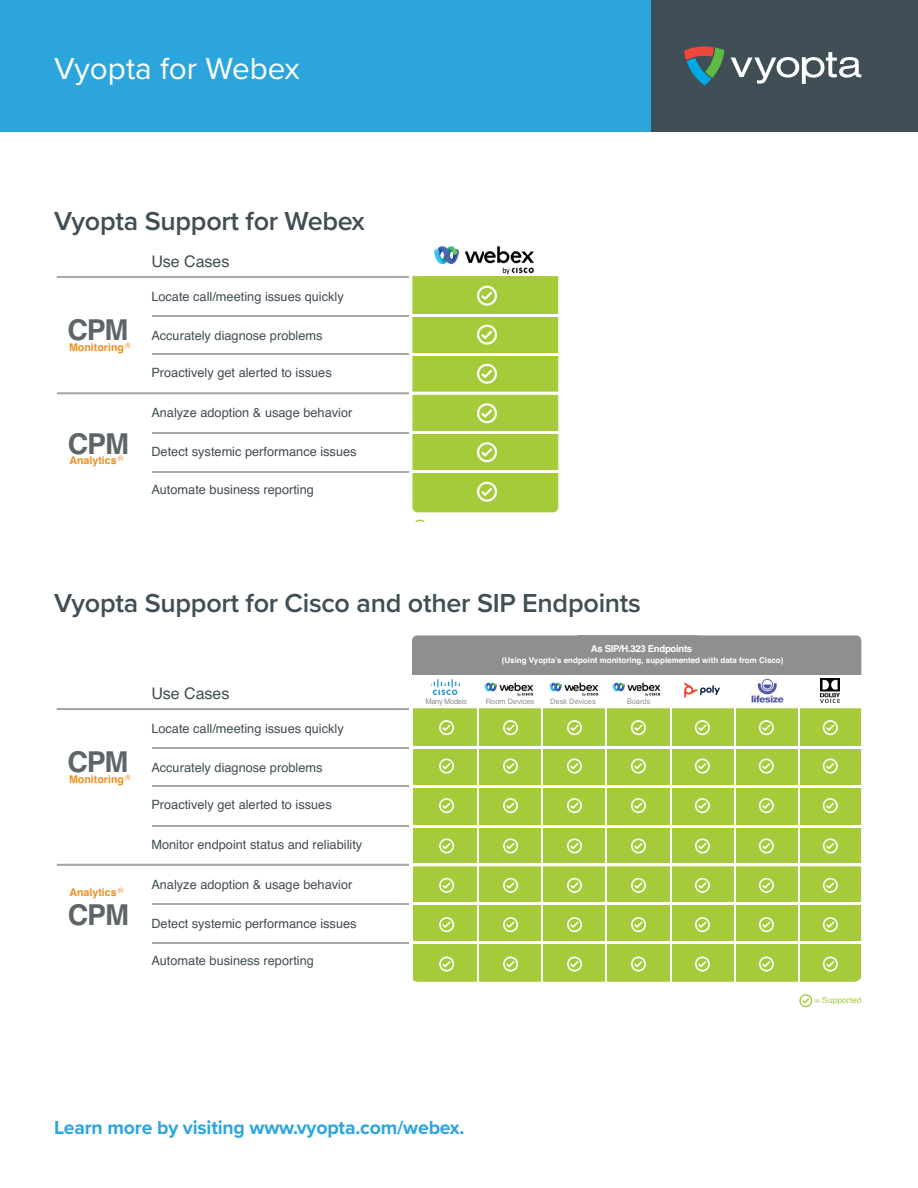
<style>
.page{position:relative;width:918px;height:1188px;background:#fff}
.page>*{position:absolute;margin:0;border:0;box-sizing:border-box;transform-origin:0 0}
.t1{font:31.5px "Proxima Nova";color:#fff}
.t2{font:700 28.8px "Helvetica";letter-spacing:-.05em;color:#5e6568}
.t3{font:600 27px "Proxima Nova";letter-spacing:-.01em;color:#404e55}
.t4{font:700 19.5px "Proxima Nova";letter-spacing:-.01em;color:#2ca5dd}
.t5{font:15.9px "Helvetica";color:#3f4d54}
.t6{font:12.75px "Helvetica";color:#3f4d54}
.t7{font:700 10.65px "Helvetica";color:#ee8e21}
.t8{font:700 9.6px "Helvetica";letter-spacing:-.035em;color:#fff}
.t9{font:8.55px "Helvetica";color:#a5cb3a}
.t10{font:700 7.95px "Helvetica";color:#fff}
.t11{font:7.5px "Helvetica";color:#8f8f8f}
.t12{font:7.5px "Helvetica";letter-spacing:-.035em;color:#8f8f8f}
</style>
<div class="page">
<div style="left:0;top:0;width:652px;height:132px;background:#2ca5dd"></div>
<div style="left:651px;top:0;width:267px;height:132px;background:#404e55"></div>
<svg style="left:684px;top:46px;width:41px;height:39px"></svg>
<svg style="left:731px;top:52px;width:130px;height:32px"></svg>
<div style="left:412px;top:354px;width:146px;height:40px;background:#a5cb3a"></div>
<div style="left:412px;top:276px;width:146px;height:78px;background:#a5cb3a"></div>
<hr style="left:410px;top:392px;width:456px;height:3px;background:#fff;border-radius:2px">
<hr style="left:411px;top:314px;width:453px;height:3px;background:#fff">
<hr style="left:411px;top:353px;width:453px;height:3px;background:#fff">
<img style="left:434px;top:246px;width:100px;height:29px">
<hr style="left:57px;top:392px;width:354px;height:2px;background:#a8a9ad">
<hr style="left:57px;top:276px;width:354px;height:2px;background:#a8a9ad">
<hr style="left:152px;top:432px;width:257px;height:1px;background:#a8a9ad">
<hr style="left:152px;top:315px;width:257px;height:1px;background:#a8a9ad">
<hr style="left:152px;top:471px;width:257px;height:1px;background:#a8a9ad">
<hr style="left:152px;top:354px;width:257px;height:1px;background:#a8a9ad">
<hr style="left:409px;top:276px;width:3px;height:245px;background:#fff">
<svg style="left:477px;top:364px;width:20px;height:20px"></svg>
<svg style="left:477px;top:286px;width:20px;height:20px"></svg>
<svg style="left:477px;top:325px;width:20px;height:20px"></svg>
<svg style="left:412px;top:394px;width:146px;height:118px"></svg>
<div style="left:413px;top:708px;width:448px;height:274px;background:#a5cb3a"></div>
<img style="left:431px;top:680px;width:28px;height:15px">
<img style="left:684px;top:682px;width:36px;height:16px">
<img style="left:821px;top:678px;width:18px;height:24px">
<img style="left:751px;top:678px;width:32px;height:24px">
<hr style="left:410px;top:863px;width:456px;height:3px;background:#fff;border-radius:2px">
<hr style="left:411px;top:746px;width:453px;height:3px;background:#fff">
<hr style="left:411px;top:903px;width:453px;height:2px;background:#fff">
<hr style="left:411px;top:942px;width:453px;height:2px;background:#fff">
<hr style="left:411px;top:786px;width:453px;height:2px;background:#fff">
<hr style="left:411px;top:825px;width:453px;height:2px;background:#fff">
<hr style="left:477px;top:685px;width:2px;height:306px;background:#fff">
<hr style="left:541px;top:685px;width:2px;height:306px;background:#fff">
<hr style="left:606px;top:685px;width:1px;height:306px;background:#fff">
<hr style="left:670px;top:685px;width:1px;height:306px;background:#fff">
<hr style="left:734px;top:685px;width:2px;height:306px;background:#fff">
<hr style="left:798px;top:685px;width:2px;height:306px;background:#fff">
<img style="left:484px;top:682px;width:50px;height:15px">
<img style="left:549px;top:682px;width:50px;height:15px">
<hr style="left:57px;top:864px;width:354px;height:2px;background:#a8a9ad">
<hr style="left:57px;top:708px;width:354px;height:2px;background:#a8a9ad">
<hr style="left:152px;top:904px;width:257px;height:1px;background:#a8a9ad">
<hr style="left:152px;top:747px;width:257px;height:1px;background:#a8a9ad">
<hr style="left:152px;top:943px;width:257px;height:1px;background:#a8a9ad">
<hr style="left:152px;top:786px;width:257px;height:1px;background:#a8a9ad">
<hr style="left:152px;top:825px;width:257px;height:1px;background:#a8a9ad">
<svg style="left:799px;top:994px;width:13px;height:13px"></svg>
<hr style="left:409px;top:708px;width:3px;height:249px;background:#fff">
<div style="left:412px;top:635px;width:449px;height:40px;background:#8f8f8f"></div>
<svg style="left:439px;top:759px;width:15px;height:15px"></svg>
<svg style="left:439px;top:798px;width:15px;height:15px"></svg>
<svg style="left:439px;top:878px;width:15px;height:15px"></svg>
<svg style="left:439px;top:838px;width:15px;height:15px"></svg>
<svg style="left:439px;top:917px;width:15px;height:15px"></svg>
<svg style="left:439px;top:957px;width:15px;height:15px"></svg>
<svg style="left:439px;top:720px;width:15px;height:15px"></svg>
<svg style="left:503px;top:759px;width:15px;height:15px"></svg>
<svg style="left:503px;top:798px;width:15px;height:15px"></svg>
<svg style="left:503px;top:878px;width:15px;height:15px"></svg>
<svg style="left:503px;top:838px;width:15px;height:15px"></svg>
<svg style="left:503px;top:917px;width:15px;height:15px"></svg>
<svg style="left:503px;top:957px;width:15px;height:15px"></svg>
<svg style="left:503px;top:720px;width:15px;height:15px"></svg>
<svg style="left:567px;top:759px;width:15px;height:15px"></svg>
<svg style="left:567px;top:798px;width:15px;height:15px"></svg>
<svg style="left:567px;top:878px;width:15px;height:15px"></svg>
<svg style="left:567px;top:838px;width:15px;height:15px"></svg>
<svg style="left:567px;top:917px;width:15px;height:15px"></svg>
<svg style="left:567px;top:957px;width:15px;height:15px"></svg>
<svg style="left:567px;top:720px;width:15px;height:15px"></svg>
<svg style="left:631px;top:759px;width:15px;height:15px"></svg>
<svg style="left:631px;top:798px;width:15px;height:15px"></svg>
<svg style="left:631px;top:878px;width:15px;height:15px"></svg>
<svg style="left:631px;top:838px;width:15px;height:15px"></svg>
<svg style="left:631px;top:917px;width:15px;height:15px"></svg>
<svg style="left:631px;top:957px;width:15px;height:15px"></svg>
<svg style="left:631px;top:720px;width:15px;height:15px"></svg>
<svg style="left:695px;top:759px;width:15px;height:15px"></svg>
<svg style="left:695px;top:798px;width:15px;height:15px"></svg>
<svg style="left:695px;top:878px;width:15px;height:15px"></svg>
<svg style="left:695px;top:838px;width:15px;height:15px"></svg>
<svg style="left:695px;top:917px;width:15px;height:15px"></svg>
<svg style="left:695px;top:957px;width:15px;height:15px"></svg>
<svg style="left:695px;top:720px;width:15px;height:15px"></svg>
<svg style="left:759px;top:759px;width:15px;height:15px"></svg>
<svg style="left:759px;top:798px;width:15px;height:15px"></svg>
<svg style="left:759px;top:878px;width:15px;height:15px"></svg>
<svg style="left:759px;top:838px;width:15px;height:15px"></svg>
<svg style="left:759px;top:917px;width:15px;height:15px"></svg>
<svg style="left:759px;top:957px;width:15px;height:15px"></svg>
<svg style="left:759px;top:720px;width:15px;height:15px"></svg>
<svg style="left:823px;top:759px;width:15px;height:15px"></svg>
<svg style="left:823px;top:798px;width:15px;height:15px"></svg>
<svg style="left:823px;top:878px;width:15px;height:15px"></svg>
<svg style="left:823px;top:838px;width:15px;height:15px"></svg>
<svg style="left:823px;top:917px;width:15px;height:15px"></svg>
<svg style="left:823px;top:957px;width:15px;height:15px"></svg>
<svg style="left:823px;top:720px;width:15px;height:15px"></svg>
<img style="left:612px;top:682px;width:49px;height:15px">
<img style="left:627px;top:698px;width:23px;height:3px">
<h1 class="t1" style="left:54px;top:45px;width:247px">Vyopta for Webex</h1>
<h3 class="t3" style="left:54px;top:201px;width:312px">Vyopta Support for Webex</h3>
<h2 class="t2" style="left:68px;top:306px;width:63px">CPM</h2>
<p class="t7" style="left:69px;top:339px;width:63px">Monitoring<sup>®</sup></p>
<h2 class="t2" style="left:68px;top:420px;width:63px">CPM</h2>
<p class="t7" style="left:69px;top:452px;width:55px">Analytics<sup>®</sup></p>
<p class="t5" style="left:151px;top:249px;width:80px">Use Cases</p>
<p class="t6" style="left:151px;top:287px;width:194px">Locate call/meeting issues quickly</p>
<p class="t6" style="left:151px;top:325px;width:173px">Accurately diagnose problems</p>
<p class="t6" style="left:151px;top:363px;width:182px">Proactively get alerted to issues</p>
<p class="t6" style="left:151px;top:403px;width:203px">Analyze adoption &amp; usage behavior</p>
<p class="t6" style="left:151px;top:442px;width:207px">Detect systemic performance issues</p>
<p class="t6" style="left:151px;top:479px;width:164px">Automate business reporting</p>
<h3 class="t3" style="left:54px;top:583px;width:589px">Vyopta Support for Cisco and other SIP Endpoints</h3>
<h2 class="t2" style="left:68px;top:738px;width:63px">CPM</h2>
<p class="t7" style="left:69px;top:771px;width:63px">Monitoring<sup>®</sup></p>
<p class="t7" style="left:69px;top:884px;width:55px">Analytics<sup>®</sup></p>
<h2 class="t2" style="left:68px;top:892px;width:63px">CPM</h2>
<p class="t5" style="left:151px;top:681px;width:80px">Use Cases</p>
<p class="t6" style="left:151px;top:719px;width:194px">Locate call/meeting issues quickly</p>
<p class="t6" style="left:151px;top:757px;width:173px">Accurately diagnose problems</p>
<p class="t6" style="left:151px;top:795px;width:182px">Proactively get alerted to issues</p>
<p class="t6" style="left:151px;top:835px;width:212px">Monitor endpoint status and reliability</p>
<p class="t6" style="left:151px;top:875px;width:203px">Analyze adoption &amp; usage behavior</p>
<p class="t6" style="left:151px;top:913px;width:207px">Detect systemic performance issues</p>
<p class="t6" style="left:151px;top:951px;width:164px">Automate business reporting</p>
<p class="t8" style="left:591px;top:641px;width:103px">As SIP/H.323 Endpoints</p>
<p class="t10" style="left:502px;top:654px;width:283px">(Using Vyopta’s endpoint monitoring, supplemented with data from Cisco)</p>
<p class="t12" style="left:425px;top:695px;width:43px">Many Models</p>
<p class="t11" style="left:486px;top:695px;width:50px">Room Devices</p>
<p class="t11" style="left:550px;top:695px;width:47px">Desk Devices</p>
<p class="t11" style="left:627px;top:695px;width:25px">Boards</p>
<p class="t9" style="left:815px;top:994px;width:48px">= Supported</p>
<h3 class="t4" style="left:54px;top:1113px;width:412px">Learn more by visiting www.vyopta.com/webex.</h3>
</div>
